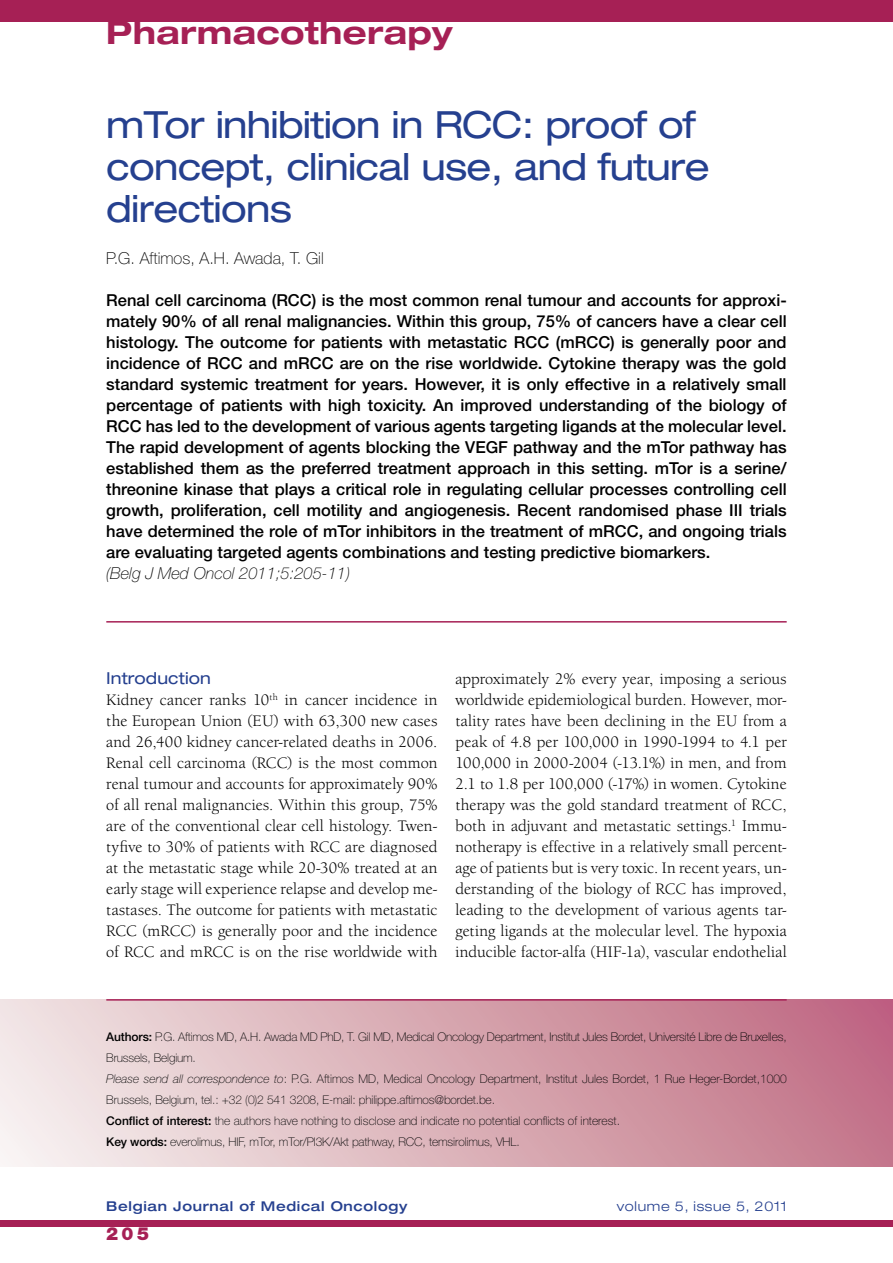
<style>
.page{position:relative;width:893px;height:1263px;background:#fff}
.page>*{position:absolute;margin:0;border:0;box-sizing:border-box;transform-origin:0 0}
.t1{font:expanded 37.5px/42px "Helvetica Neue LT Std";letter-spacing:-.02em;color:#25408f}
.t2{font:700 expanded 31.5px "Helvetica Neue LT Std";letter-spacing:.01em;color:#a62055}
.t3{font:900 18px "Helvetica Neue LT Std";color:#a62055}
.t4{font:16.5px/21px "Berkeley Oldstyle IT Cby BT";letter-spacing:.01em;color:#000;text-align:justify}
.t5{font:500 16.5px/21px "Helvetica Neue LT Std";color:#000;text-align:justify}
.t6{font:italic 100 16.5px "Helvetica Neue LT Std";color:#000}
.t7{font:100 16.5px "Helvetica Neue LT Std";color:#000}
.t8{font:expanded 16.5px "Helvetica Neue LT Std";letter-spacing:.005em;color:#25408f}
.t9{font:500 expanded 13.5px "Helvetica Neue LT Std";letter-spacing:.05em;color:#25408f}
.t10{font:300 expanded 13.5px "Helvetica Neue LT Std";letter-spacing:.05em;color:#25408f}
.t11{font:100 12px/21px "Helvetica Neue LT Std";letter-spacing:-.01em;color:#000}
.s1{font-weight:500}
.s2{font-style:italic}
</style>
<div class="page">
<div style="left:0;top:1220px;width:893px;height:7px;background:#a62055"></div>
<div style="left:0;top:0;width:893px;height:21px;background:#a62055"></div>
<div style="left:0;top:999px;width:893px;height:167px;background:linear-gradient(to right,#f4edea,#c06c82)"></div>
<hr style="left:106px;top:999px;width:681px;height:2px;background:#a62055">
<hr style="left:106px;top:621px;width:681px;height:2px;background:#a62055">
<h2 class="t2" style="left:106px;top:13px;width:348px">Pharmacotherapy</h2>
<h1 class="t1" style="left:106px;top:103px;width:605px">mTor inhibition in RCC: proof of concept, clinical use, and future directions</h1>
<p class="t7" style="left:106px;top:249px;width:219px">P.G. Aftimos, A.H. Awada, T. Gil</p>
<p class="t5" style="left:106px;top:289px;width:682px">Renal cell carcinoma (RCC) is the most common renal tumour and accounts for approxi&shy;mately 90% of all renal malignancies. Within this group, 75% of cancers have a clear cell histology. The outcome for patients with metastatic RCC (mRCC) is generally poor and incidence of RCC and mRCC are on the rise worldwide. Cytokine therapy was the gold standard systemic treatment for years. However, it is only effective in a relatively small percentage of patients with high toxicity. An improved understanding of the biology of RCC has led to the development of various agents targeting ligands at the molecular level.<br>The rapid development of agents blocking the VEGF pathway and the mTor pathway has established them as the preferred treatment approach in this setting. mTor is a serine/ threonine kinase that plays a critical role in regulating cellular processes controlling cell growth, proliferation, cell motility and angiogenesis. Recent randomised phase III trials have determined the role of mTor inhibitors in the treatment of mRCC, and ongoing trials are evaluating targeted agents combinations and testing predictive biomarkers.</p>
<p class="t6" style="left:106px;top:564px;width:245px">(Belg J Med Oncol 2011;5:205-11)</p>
<p class="t8" style="left:106px;top:668px;width:106px">Introduction</p>
<p class="t4" style="left:106px;top:689px;width:333px">Kidney cancer ranks 10<sup>th</sup> in cancer incidence in the European Union (EU) with 63,300 new cases and 26,400 kidney cancer-related deaths in 2006.<br>Renal cell carcinoma (RCC) is the most common renal tumour and accounts for approximately 90% of all renal malignancies. Within this group, 75% are of the conventional clear cell histology. Twen&shy;tyfive to 30% of patients with RCC are diagnosed at the metastatic stage while 20-30% treated at an early stage will experience relapse and develop me&shy;tastases. The outcome for patients with metastatic RCC (mRCC) is generally poor and the incidence of RCC and mRCC is on the rise worldwide with</p>
<p class="t4" style="left:455px;top:668px;width:333px">approximately 2% every year, imposing a serious worldwide epidemiological burden. However, mor&shy;tality rates have been declining in the EU from a peak of 4.8 per 100,000 in 1990-1994 to 4.1 per 100,000 in 2000-2004 (-13.1%) in men, and from 2.1 to 1.8 per 100,000 (-17%) in women. Cytokine therapy was the gold standard treatment of RCC, both in adjuvant and metastatic settings.<sup>1</sup> Immu&shy;notherapy is effective in a relatively small percent&shy;age of patients but is very toxic. In recent years, un&shy;derstanding of the biology of RCC has improved, leading to the development of various agents tar&shy;geting ligands at the molecular level. The hypoxia inducible factor-alfa (HIF-1a), vascular endothelial</p>
<p class="t11" style="left:106px;top:1026px;width:682px"><span class="s1">Authors:</span> P.G. Aftimos MD, A.H. Awada MD PhD, T. Gil MD, Medical Oncology Department, Institut Jules Bordet, Université Libre de Bruxelles, Brussels, Belgium.<br><span class="s2">Please send all correspondence to</span>: P.G. Aftimos MD, Medical Oncology Department, Institut Jules Bordet, 1 Rue Heger-Bordet,1000<br>Brussels, Belgium, tel.: +32 (0)2 541 3208, E-mail: philippe.aftimos@bordet.be.<br><span class="s1">Conflict of interest:</span> the authors have nothing to disclose and indicate no potential conflicts of interest.<br><span class="s1">Key words:</span> everolimus, HIF, mTor, mTor/PI3K/Akt pathway, RCC, temsirolimus, VHL.</p>
<p class="t9" style="left:106px;top:1198px;width:303px">Belgian Journal of Medical Oncology</p>
<p class="t10" style="left:617px;top:1198px;width:171px">volume 5, issue 5, 2011</p>
<p class="t3" style="left:106px;top:1222px;width:44px">205</p>
</div>
